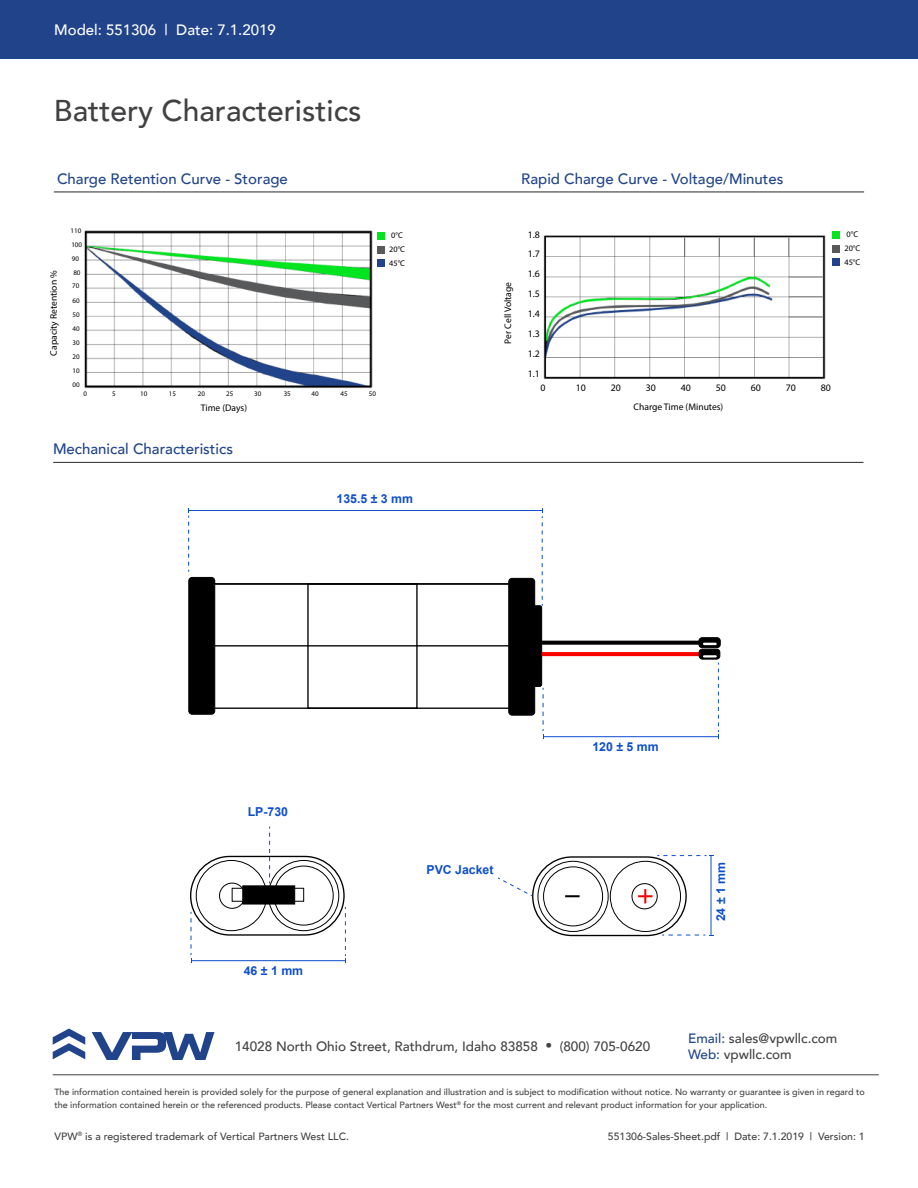
<style>
.page{position:relative;width:918px;height:1188px;background:#fff}
.page>*{position:absolute;margin:0;border:0;box-sizing:border-box;transform-origin:0 0}
.t1{font:500 30px "Avenir";color:#414042}
.t2{font:500 15px "Avenir";color:#20438a}
.t3{font:500 15px "Avenir";color:#fff}
.t4{font:500 13.5px/16.2px "Avenir";color:#414042}
.t5{font:700 12.3px "Arial";color:#0d4ece}
.t6{font:500 10.5px "Avenir";color:#414042}
.t7{font:9.9px "Myriad Pro";color:#000}
.t8{font:9.6px "Myriad Pro";color:#000}
.t9{font:500 9px/12.8px "Avenir";color:#414042}
.t10{font:8.25px/13.8px "Myriad Pro";color:#000}
.t11{font:7.05px/14px "Myriad Pro";color:#000}
.s1{color:#20438a}
</style>
<div class="page">
<svg style="left:92px;top:1032px;width:123px;height:28px"></svg>
<svg style="left:53px;top:1029px;width:32px;height:30px"></svg>
<hr style="left:53px;top:1074px;width:826px;height:1px;background:#414042">
<hr style="left:53px;top:462px;width:811px;height:1px;background:#414042">
<div style="left:0;top:0;width:918px;height:58px;background:#20438a"></div>
<hr style="left:54px;top:191px;width:810px;height:1px;background:#414042">
<img style="left:84px;top:230px;width:301px;height:159px">
<div style="left:377px;top:232px;width:8px;height:8px;background:#01e520"></div>
<div style="left:377px;top:260px;width:8px;height:7px;background:#20438a"></div>
<div style="left:377px;top:246px;width:8px;height:8px;background:#58595b"></div>
<img style="left:543px;top:231px;width:291px;height:148px">
<div style="left:833px;top:231px;width:7px;height:7px;background:#01e520"></div>
<div style="left:833px;top:258px;width:7px;height:8px;background:#20438a"></div>
<div style="left:833px;top:245px;width:7px;height:7px;background:#58595b"></div>
<svg style="left:684px;top:238px;width:1px;height:19px"></svg>
<svg style="left:719px;top:238px;width:1px;height:19px"></svg>
<svg style="left:754px;top:238px;width:1px;height:19px"></svg>
<svg style="left:789px;top:238px;width:1px;height:19px"></svg>
<div style="left:796px;top:263px;width:22px;height:59px;background:#fff"></div>
<hr style="left:789px;top:277px;width:34px;height:1px;background:#595959">
<hr style="left:789px;top:297px;width:34px;height:1px;background:#595959">
<hr style="left:789px;top:317px;width:34px;height:1px;background:#595959">
<div style="left:190px;top:856px;width:155px;height:80px;border:1px solid #000;border-radius:39px"></div>
<div style="left:219px;top:883px;width:26px;height:26px;border:1px solid #000;border-radius:50%"></div>
<div style="left:274px;top:866px;width:60px;height:59px;border:1px solid #000;border-radius:50%"></div>
<div style="left:232px;top:888px;width:72px;height:14px;border:1px solid #000"></div>
<div style="left:242px;top:886px;width:53px;height:18px;background:#000;border:1px solid #000"></div>
<hr style="left:191px;top:960px;width:154px;height:1px;background:#0d4ece">
<svg style="left:345px;top:907px;width:1px;height:56px"></svg>
<svg style="left:191px;top:912px;width:1px;height:51px"></svg>
<svg style="left:269px;top:827px;width:1px;height:56px"></svg>
<div style="left:532px;top:856px;width:155px;height:80px;border:1px solid #000;border-radius:39px"></div>
<div style="left:538px;top:861px;width:71px;height:71px;border:1px solid #000;border-radius:50%"></div>
<div style="left:632px;top:883px;width:26px;height:26px;border:1px solid #000;border-radius:50%"></div>
<div style="left:610px;top:861px;width:71px;height:71px;border:1px solid #000;border-radius:50%"></div>
<div style="left:543px;top:867px;width:60px;height:59px;border:1px solid #000;border-radius:50%"></div>
<svg style="left:565px;top:895px;width:15px;height:2px"></svg>
<svg style="left:638px;top:889px;width:15px;height:14px"></svg>
<hr style="left:711px;top:856px;width:1px;height:79px;background:#0d4ece">
<svg style="left:657px;top:855px;width:56px;height:1px"></svg>
<svg style="left:662px;top:935px;width:51px;height:1px"></svg>
<svg style="left:497px;top:877px;width:36px;height:20px"></svg>
<hr style="left:189px;top:510px;width:353px;height:1px;background:#0d4ece">
<svg style="left:542px;top:508px;width:1px;height:98px"></svg>
<svg style="left:188px;top:508px;width:1px;height:64px"></svg>
<div style="left:509px;top:578px;width:26px;height:137px;background:#000;border-radius:3px"></div>
<div style="left:508px;top:578px;width:27px;height:137px;border:1px solid #000;border-radius:3px"></div>
<div style="left:189px;top:577px;width:26px;height:137px;background:#000;border-radius:3px"></div>
<div style="left:188px;top:577px;width:27px;height:138px;border:1px solid #000;border-radius:3px"></div>
<div style="left:516px;top:606px;width:26px;height:80px;background:#000;border-radius:2px"></div>
<div style="left:516px;top:605px;width:26px;height:82px;border:1px solid #000;border-radius:2px"></div>
<div style="left:307px;top:583px;width:111px;height:126px;border:1px solid #000"></div>
<div style="left:201px;top:583px;width:313px;height:64px;border:1px solid #000"></div>
<svg style="left:542px;top:641px;width:157px;height:4px"></svg>
<svg style="left:542px;top:652px;width:157px;height:4px"></svg>
<svg style="left:699px;top:638px;width:21px;height:10px"></svg>
<div style="left:699px;top:637px;width:22px;height:11px;border:1px solid #000;border-radius:3px"></div>
<div style="left:699px;top:649px;width:21px;height:10px;background:#000;border-radius:3px"></div>
<div style="left:699px;top:649px;width:21px;height:10px;border:1px solid #000;border-radius:3px"></div>
<svg style="left:703px;top:643px;width:14px;height:2px"></svg>
<hr style="left:703px;top:655px;width:14px;height:3px;background:#fff">
<hr style="left:543px;top:736px;width:175px;height:1px;background:#0d4ece">
<svg style="left:718px;top:663px;width:1px;height:76px"></svg>
<svg style="left:543px;top:688px;width:1px;height:51px"></svg>
<h2 class="t3" style="left:54px;top:16px;width:223px">Model: 551306 | Date: 7.1.2019</h2>
<h1 class="t1" style="left:54px;top:84px;width:309px">Battery Characteristics</h1>
<h2 class="t2" style="left:57px;top:165px;width:232px">Charge Retention Curve - Storage</h2>
<h2 class="t2" style="left:521px;top:165px;width:264px">Rapid Charge Curve - Voltage/Minutes</h2>
<p class="t8" style="left:48px;top:356px;width:87px;rotate:-90deg">Capacity Retention %</p>
<p class="t11" style="left:71px;top:224px;width:13px">110<br>100<br>90<br>80</p>
<p class="t11" style="left:72px;top:279px;width:9px;line-height:14.9px">70<br>60</p>
<p class="t11" style="left:73px;top:308px;width:9px;text-align:justify">50<br>40<br>30<br>20</p>
<p class="t11" style="left:73px;top:363px;width:9px">10<br>00</p>
<p class="t11" style="left:84px;top:387px;width:5px">0</p>
<p class="t11" style="left:112px;top:387px;width:5px">5</p>
<p class="t11" style="left:140px;top:387px;width:9px">10</p>
<p class="t11" style="left:169px;top:387px;width:9px">15</p>
<p class="t11" style="left:198px;top:387px;width:9px">20</p>
<p class="t11" style="left:226px;top:387px;width:9px">25</p>
<p class="t11" style="left:254px;top:387px;width:9px">30</p>
<p class="t11" style="left:284px;top:387px;width:9px">35</p>
<p class="t11" style="left:312px;top:387px;width:9px">40</p>
<p class="t11" style="left:341px;top:387px;width:9px">45</p>
<p class="t11" style="left:369px;top:387px;width:9px">50</p>
<p class="t8" style="left:201px;top:402px;width:48px">Time (Days)</p>
<h2 class="t2" style="left:53px;top:436px;width:181px">Mechanical Characteristics</h2>
<p class="t10" style="left:389px;top:229px;width:17px">0°C<br>20°C<br>45°C</p>
<h3 class="t5" style="left:337px;top:490px;width:78px">135.5 ± 3 mm</h3>
<p class="t8" style="left:502px;top:344px;width:63px;rotate:-90deg">Per Cell Voltage</p>
<p class="t7" style="left:528px;top:229px;width:14px">1.8</p>
<p class="t7" style="left:528px;top:248px;width:14px">1.7</p>
<p class="t7" style="left:528px;top:268px;width:14px">1.6</p>
<p class="t7" style="left:528px;top:288px;width:14px">1.5</p>
<p class="t7" style="left:528px;top:307px;width:14px">1.4</p>
<p class="t7" style="left:528px;top:328px;width:14px">1.3</p>
<p class="t7" style="left:528px;top:348px;width:14px">1.2</p>
<p class="t7" style="left:528px;top:367px;width:14px">1.1</p>
<p class="t7" style="left:541px;top:381px;width:7px">0</p>
<p class="t7" style="left:576px;top:381px;width:12px">10</p>
<p class="t7" style="left:611px;top:381px;width:12px">20</p>
<p class="t7" style="left:646px;top:381px;width:12px">30</p>
<p class="t7" style="left:681px;top:381px;width:12px">40</p>
<p class="t7" style="left:716px;top:381px;width:12px">50</p>
<p class="t7" style="left:751px;top:381px;width:12px">60</p>
<p class="t7" style="left:786px;top:381px;width:12px">70</p>
<p class="t7" style="left:821px;top:381px;width:12px">80</p>
<p class="t8" style="left:634px;top:401px;width:91px">Charge Time (Minutes)</p>
<p class="t10" style="left:844px;top:227px;width:17px">0°C<br>20°C<br>45°C</p>
<h3 class="t5" style="left:248px;top:804px;width:42px">LP-730</h3>
<h3 class="t5" style="left:244px;top:962px;width:61px">46 ± 1 mm</h3>
<h3 class="t5" style="left:427px;top:862px;width:69px">PVC Jacket</h3>
<h3 class="t5" style="left:592px;top:738px;width:68px">120 ± 5 mm</h3>
<h3 class="t4" style="left:235px;top:1038px;width:417px">14028 North Ohio Street, Rathdrum, Idaho 83858 • (800) 705-0620</h3>
<h3 class="t5" style="left:713px;top:921px;width:61px;rotate:-90deg">24 ± 1 mm</h3>
<h3 class="t4" style="left:688px;top:1029px;width:151px"><span class="s1">Email:</span> sales@vpwllc.com<br><span class="s1">Web:</span> vpwllc.com</h3>
<p class="t9" style="left:54px;top:1085px;width:812px">The information contained herein is provided solely for the purpose of general explanation and illustration and is subject to modification without notice. No warranty or guarantee is given in regard to the information contained herein or the referenced products. Please contact Vertical Partners West<sup>®</sup> for the most current and relevant product information for your application.</p>
<p class="t6" style="left:55px;top:1127px;width:296px">VPW<sup>®</sup> is a registered trademark of Vertical Partners West LLC.</p>
<p class="t6" style="left:608px;top:1127px;width:258px">551306-Sales-Sheet.pdf | Date: 7.1.2019 | Version: 1</p>
</div>
